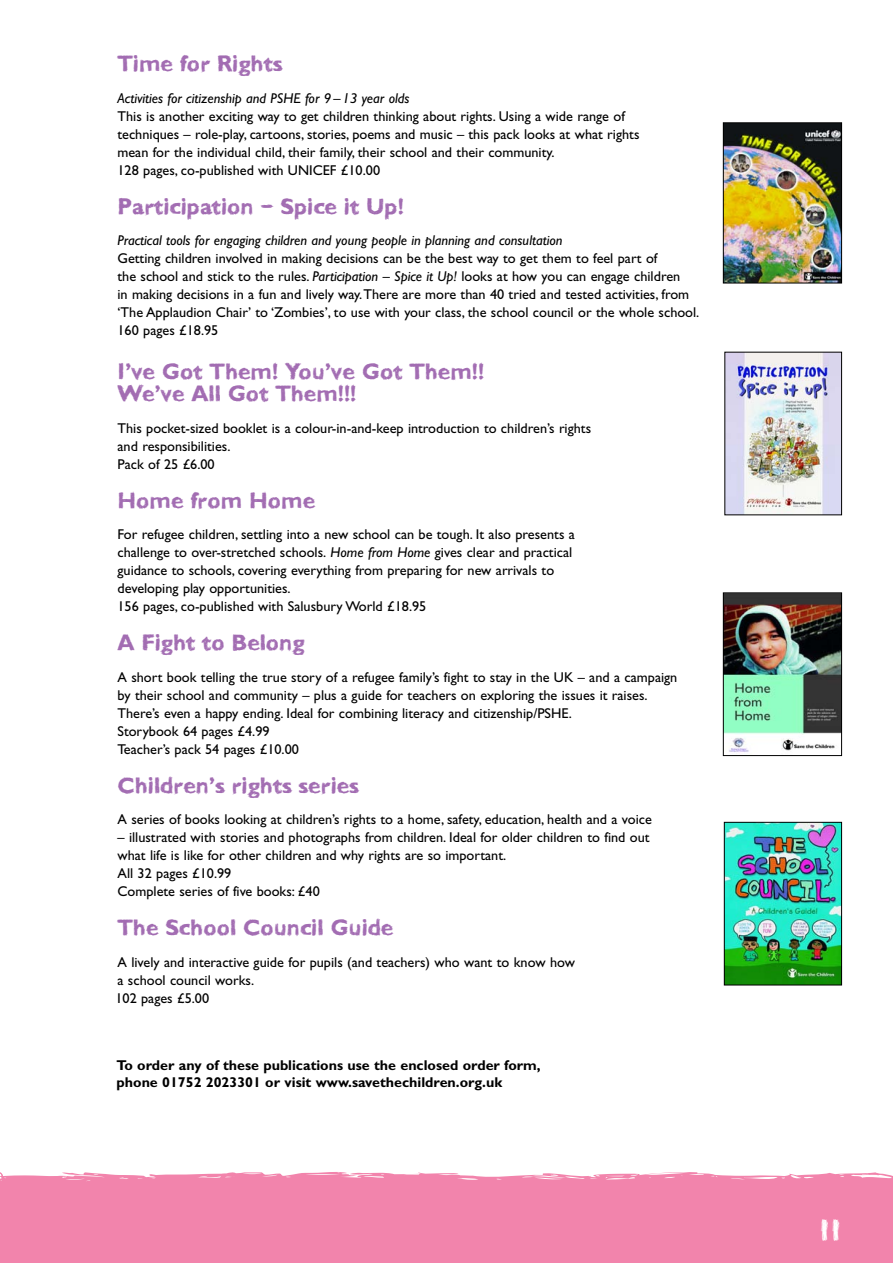
<style>
.page{position:relative;width:893px;height:1263px;background:#fff}
.page>*{position:absolute;margin:0;border:0;box-sizing:border-box;transform-origin:0 0}
.t1{font:700 30px "SC Raaid";color:#fff}
.t2{font:700 22.5px/22.5px "SC James";color:#a26cb2}
.t3{font:14.25px/18px "Gill Sans";color:#000}
.t4{font:italic 14.25px "Gill Sans";color:#000}
.t5{font:700 14.25px/17.1px "Gill Sans";color:#000}
.s1{font-style:italic}
</style>
<div class="page">
<div style="left:0;top:1172px;width:893px;height:91px;background:#f284ac"></div>
<svg style="left:0;top:1176px;width:7px;height:87px"></svg>
<img style="left:725px;top:594px;width:115px;height:158px">
<div style="left:723px;top:592px;width:119px;height:164px;border:1px solid #000"></div>
<img style="left:726px;top:354px;width:114px;height:159px">
<img style="left:726px;top:824px;width:114px;height:159px">
<div style="left:724px;top:822px;width:118px;height:163px;border:1px solid #000"></div>
<img style="left:725px;top:124px;width:115px;height:157px">
<div style="left:723px;top:122px;width:119px;height:161px;border:1px solid #000"></div>
<h2 class="t2" style="left:118px;top:55px;width:166px">Time for Rights</h2>
<p class="t4" style="left:118px;top:93px;width:293px">Activities for citizenship and PSHE for 9 – 13 year olds</p>
<p class="t3" style="left:118px;top:108px;width:523px">This is another exciting way to get children thinking about rights. Using a wide range of techniques – role-play, cartoons, stories, poems and music – this pack looks at what rights mean for the individual child, their family, their school and their community.<br>128 pages, co-published with UNICEF £10.00</p>
<h2 class="t2" style="left:118px;top:197px;width:288px">Participation – Spice it Up!</h2>
<p class="t4" style="left:118px;top:235px;width:446px">Practical tools for engaging children and young people in planning and consultation</p>
<p class="t3" style="left:118px;top:251px;width:583px">Getting children involved in making decisions can be the best way to get them to feel part of<br>the school and stick to the rules. <span class="s1">Participation – Spice it Up!</span> looks at how you can engage children<br>in making decisions in a fun and lively way.There are more than 40 tried and tested activities, from ‘The Applaudion Chair’ to ‘Zombies’, to use with your class, the school council or the whole school.<br>160 pages £18.95</p>
<h2 class="t2" style="left:118px;top:362px;width:368px">I’ve Got Them! You’ve Got Them!!<br>We’ve All Got Them!!!</h2>
<p class="t3" style="left:118px;top:420px;width:475px">This pocket-sized booklet is a colour-in-and-keep introduction to children’s rights and responsibilities.<br>Pack of 25 £6.00</p>
<h2 class="t2" style="left:118px;top:491px;width:199px">Home from Home</h2>
<p class="t3" style="left:118px;top:527px;width:459px">For refugee children, settling into a new school can be tough. It also presents a challenge to over-stretched schools. <span class="s1">Home from Home</span> gives clear and practical guidance to schools, covering everything from preparing for new arrivals to developing play opportunities.<br>156 pages, co-published with Salusbury World £18.95</p>
<h2 class="t2" style="left:118px;top:634px;width:189px">A Fight to Belong</h2>
<p class="t3" style="left:118px;top:669px;width:561px">A short book telling the true story of a refugee family’s fight to stay in the UK – and a campaign by their school and community – plus a guide for teachers on exploring the issues it raises.<br>There’s even a happy ending. Ideal for combining literacy and citizenship/PSHE.<br>Storybook 64 pages £4.99<br>Teacher’s pack 54 pages £10.00</p>
<h2 class="t2" style="left:118px;top:776px;width:243px">Children’s rights series</h2>
<p class="t3" style="left:118px;top:812px;width:536px">A series of books looking at children’s rights to a home, safety, education, health and a voice</p>
<p class="t3" style="left:118px;top:830px;width:534px">– illustrated with stories and photographs from children. Ideal for older children to find out what life is like for other children and why rights are so important.<br>All 32 pages £10.99<br>Complete series of five books: £40</p>
<h2 class="t2" style="left:118px;top:919px;width:277px">The School Council Guide</h2>
<p class="t3" style="left:115px;top:954px;width:461px">A lively and interactive guide for pupils (and teachers) who want to know how a school council works.<br>102 pages £5.00</p>
<p class="t5" style="left:117px;top:1057px;width:426px">To order any of these publications use the enclosed order form, phone 01752 2023301 or visit www.savethechildren.org.uk</p>
<h1 class="t1" style="left:819px;top:1216px;width:25px">11</h1>
</div>
